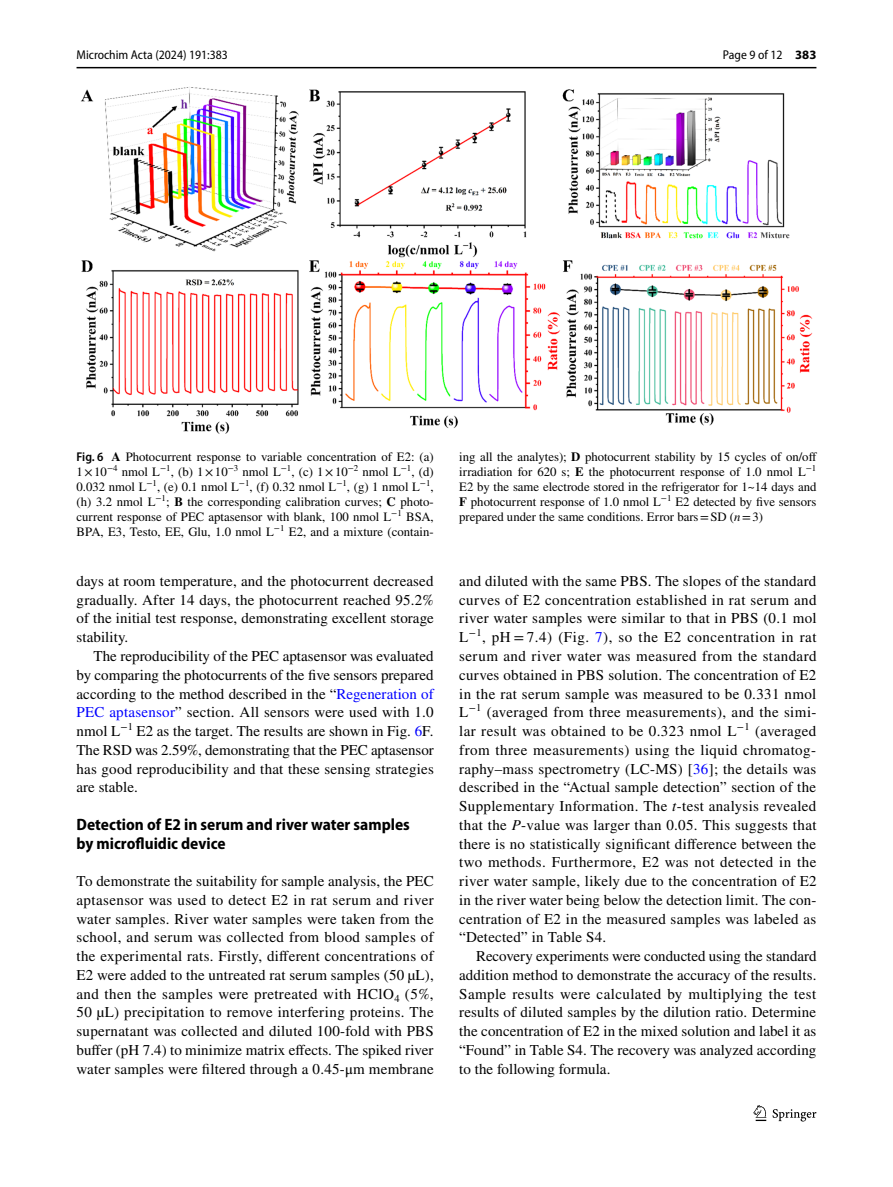
<style>
.page{position:relative;width:893px;height:1187px;background:#fff}
.page>*{position:absolute;margin:0;border:0;box-sizing:border-box;transform-origin:0 0}
.t1{font:700 semi-condensed 16.5px/18.8px "Myriad Pro";color:#000}
.t2{font:15px/18.8px "STIX";letter-spacing:.015em;color:#000;text-align:justify}
.t3{font:12.75px/15px "STIX";color:#000;text-align:justify}
.t4{font:semi-condensed 12.75px "Myriad Pro";color:#000}
.s1{font-weight:700;font-stretch:normal}
.s2{font-family:"Myriad Pro";font-weight:600;font-stretch:semi-condensed}
.s3{font-weight:700}
.s4{font-style:italic}
.s5{color:#00f}
</style>
<div class="page">
<hr style="left:77px;top:67px;width:739px;height:1px;background:#000">
<svg style="left:753px;top:1105px;width:13px;height:15px"></svg>
<svg style="left:773px;top:1109px;width:43px;height:12px"></svg>
<img style="left:81px;top:87px;width:731px;height:347px">
<p class="t4" style="left:77px;top:48px;width:153px">Microchim Acta (2024) 191:383</p>
<p class="t4" style="left:723px;top:48px;width:95px">Page 9 of 12 <span class="s1">383</span></p>
<p class="t3" style="left:77px;top:450px;width:359px"><span class="s2">Fig. 6</span> <span class="s3">A</span> Photocurrent response to variable concentration of E2: (a)<br>1× -10<sup>−4</sup> nmol L<sup>−1</sup>, (b) 1× -10<sup>−3</sup> nmol L<sup>−1</sup>, (c) 1× -10<sup>−2</sup> nmol L<sup>−1</sup>, (d)<br>0.032 nmol L<sup>−1</sup>, (e) 0.1 nmol L<sup>−1</sup>, (f) 0.32 nmol L<sup>−1</sup>, (g) 1 nmol L<sup>−1</sup>, (h) 3.2 nmol L<sup>−1</sup>; <span class="s3">B</span> the corresponding calibration curves; <span class="s3">C</span> photo&shy;current response of PEC aptasensor with blank, 100 nmol L<sup>−1</sup> BSA, BPA, E3, Testo, EE, Glu, 1.0 nmol L<sup>−1</sup> E2, and a mixture (contain-</p>
<p class="t3" style="left:459px;top:450px;width:359px">ing all the analytes); <span class="s3">D</span> photocurrent stability by 15 cycles of on/off irradiation for 620 s; <span class="s3">E</span> the photocurrent response of 1.0 nmol L<sup>−1<br></sup>E2 by the same electrode stored in the refrigerator for 1~14 days and <span class="s3">F</span> photocurrent response of 1.0 nmol L<sup>−1</sup> E2 detected by five sensors prepared under the same conditions. Error bars=SD (<span class="s4">n</span>=3)</p>
<p class="t2" style="left:77px;top:572px;width:359px">days at room temperature, and the photocurrent decreased gradually. After 14 days, the photocurrent reached 95.2% of the initial test response, demonstrating excellent storage stability.</p>
<p class="t2" style="left:77px;top:647px;width:359px;text-indent:17px">The reproducibility of the PEC aptasensor was evaluated by comparing the photocurrents of the five sensors prepared according to the method described in the “<span class="s5">Regeneration of PEC aptasensor</span>” section. All sensors were used with 1.0 nmol L<sup>−1</sup> E2 as the target. The results are shown in Fig. <span class="s5">6</span>F.<br>The RSD was 2.59%, demonstrating that the PEC aptasensor has good reproducibility and that these sensing strategies are stable.</p>
<p class="t1" style="left:77px;top:815px;width:335px">Detection of E2 in serum and river water samples by microfluidic device</p>
<p class="t2" style="left:77px;top:872px;width:359px">To demonstrate the suitability for sample analysis, the PEC aptasensor was used to detect E2 in rat serum and river water samples. River water samples were taken from the school, and serum was collected from blood samples of the experimental rats. Firstly, different concentrations of E2 were added to the untreated rat serum samples (50 µL), and then the samples were pretreated with HClO<sub>4</sub> (5%, 50 µL) precipitation to remove interfering proteins. The supernatant was collected and diluted 100-fold with PBS buffer (pH 7.4) to minimize matrix effects. The spiked river water samples were filtered through a 0.45-μm membrane</p>
<p class="t2" style="left:459px;top:572px;width:359px">and diluted with the same PBS. The slopes of the standard curves of E2 concentration established in rat serum and river water samples were similar to that in PBS (0.1 mol L<sup>−1</sup>, pH = 7.4) (Fig. <span class="s5">7</span>), so the E2 concentration in rat serum and river water was measured from the standard curves obtained in PBS solution. The concentration of E2 in the rat serum sample was measured to be 0.331 nmol L<sup>−1</sup> (averaged from three measurements), and the simi&shy;lar result was obtained to be 0.323 nmol L<sup>−1</sup> (averaged from three measurements) using the liquid chromatog&shy;raphy–mass spectrometry (LC-MS) [<span class="s5">36</span>]; the details was described in the “Actual sample detection” section of the Supplementary Information. The <span class="s4">t</span>-test analysis revealed that the <span class="s4">P</span>-value was larger than 0.05. This suggests that there is no statistically significant difference between the two methods. Furthermore, E2 was not detected in the river water sample, likely due to the concentration of E2 in the river water being below the detection limit. The con&shy;centration of E2 in the measured samples was labeled as “Detected” in Table S4.</p>
<p class="t2" style="left:459px;top:947px;width:359px;text-indent:17px">Recovery experiments were conducted using the standard addition method to demonstrate the accuracy of the results.<br>Sample results were calculated by multiplying the test results of diluted samples by the dilution ratio. Determine the concentration of E2 in the mixed solution and label it as “Found” in Table S4. The recovery was analyzed according to the following formula.</p>
</div>
